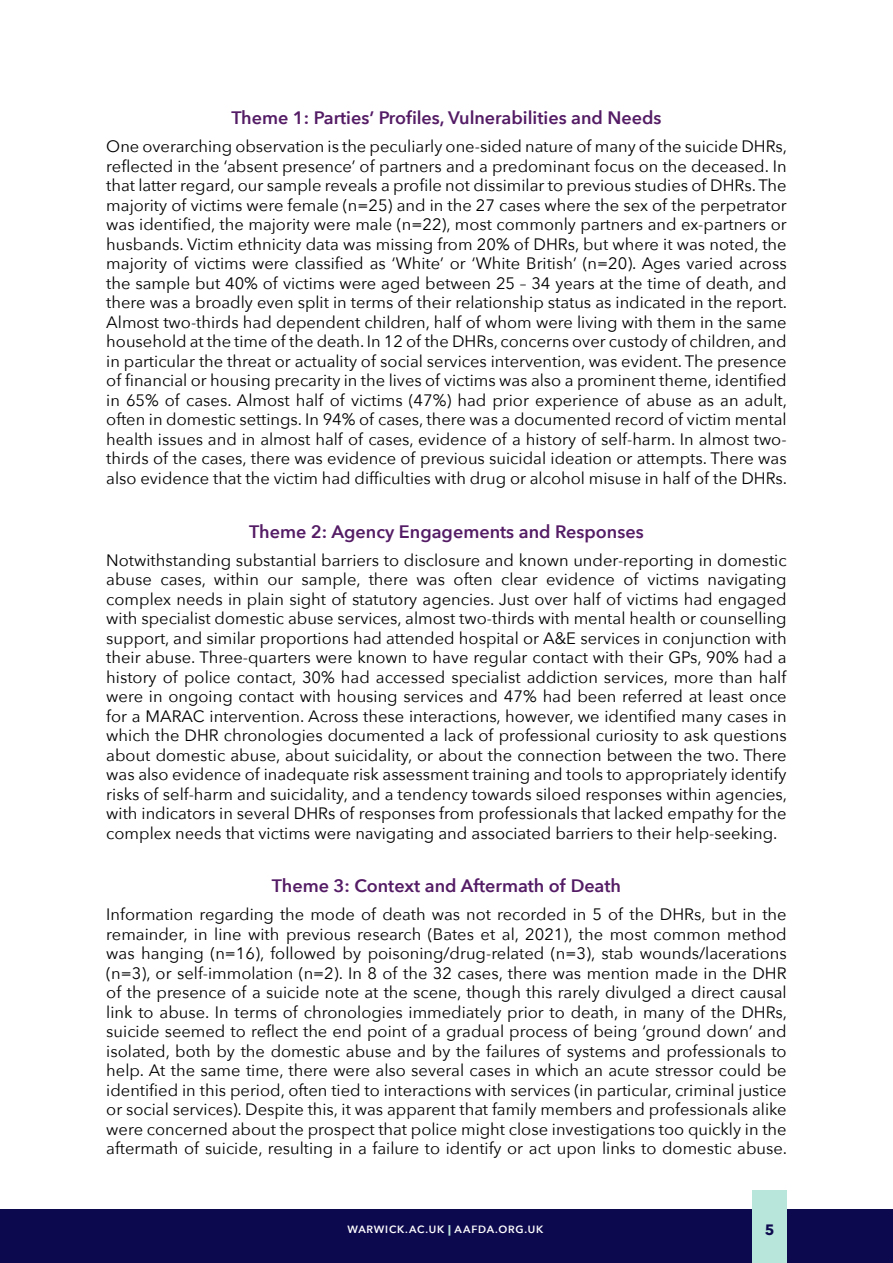
<style>
.page{position:relative;width:893px;height:1263px;background:#fff}
.page>*{position:absolute;margin:0;border:0;box-sizing:border-box;transform-origin:0 0}
.Heading_2{font:600 18px "Avenir Next";color:#541c65}
.t1{font:16.5px/19.5px "Avenir Next";color:#000;text-align:justify}
.t2{font:700 15px "Avenir Next";color:#0d094f}
.t3{font:600 10.5px "Avenir Next";letter-spacing:.075em;color:#fff}
.s1{font-weight:800;color:#b9e6da}
</style>
<div class="page">
<div style="left:0;top:1210px;width:893px;height:53px;background:#0d094f"></div>
<div style="left:753px;top:1191px;width:34px;height:72px;background:#b9e6da"></div>
<p class="Heading_2" style="left:231px;top:103px;width:432px">Theme 1: Parties’ Profiles, Vulnerabilities and Needs</p>
<p class="t1" style="left:106px;top:136px;width:682px">One overarching observation is the peculiarly one-sided nature of many of the suicide DHRs, reflected in the ‘absent presence’ of partners and a predominant focus on the deceased. In that latter regard, our sample reveals a profile not dissimilar to previous studies of DHRs. The majority of victims were female (n=25) and in the 27 cases where the sex of the perpetrator was identified, the majority were male (n=22), most commonly partners and ex-partners or husbands. Victim ethnicity data was missing from 20% of DHRs, but where it was noted, the majority of victims were classified as ‘White’ or ‘White British’ (n=20). Ages varied across the sample but 40% of victims were aged between 25 – 34 years at the time of death, and there was a broadly even split in terms of their relationship status as indicated in the report.<br>Almost two-thirds had dependent children, half of whom were living with them in the same household at the time of the death. In 12 of the DHRs, concerns over custody of children, and in particular the threat or actuality of social services intervention, was evident. The presence of financial or housing precarity in the lives of victims was also a prominent theme, identified in 65% of cases. Almost half of victims (47%) had prior experience of abuse as an adult, often in domestic settings. In 94% of cases, there was a documented record of victim mental health issues and in almost half of cases, evidence of a history of self-harm. In almost two&shy;thirds of the cases, there was evidence of previous suicidal ideation or attempts. There was also evidence that the victim had difficulties with drug or alcohol misuse in half of the DHRs.</p>
<p class="Heading_2" style="left:249px;top:516px;width:396px">Theme 2: Agency Engagements and Responses</p>
<p class="t1" style="left:106px;top:549px;width:682px">Notwithstanding substantial barriers to disclosure and known under-reporting in domestic abuse cases, within our sample, there was often clear evidence of victims navigating complex needs in plain sight of statutory agencies. Just over half of victims had engaged with specialist domestic abuse services, almost two-thirds with mental health or counselling support, and similar proportions had attended hospital or A&amp;E services in conjunction with their abuse. Three-quarters were known to have regular contact with their GPs, 90% had a history of police contact, 30% had accessed specialist addiction services, more than half were in ongoing contact with housing services and 47% had been referred at least once for a MARAC intervention. Across these interactions, however, we identified many cases in which the DHR chronologies documented a lack of professional curiosity to ask questions about domestic abuse, about suicidality, or about the connection between the two. There was also evidence of inadequate risk assessment training and tools to appropriately identify risks of self-harm and suicidality, and a tendency towards siloed responses within agencies, with indicators in several DHRs of responses from professionals that lacked empathy for the complex needs that victims were navigating and associated barriers to their help-seeking.</p>
<p class="Heading_2" style="left:272px;top:871px;width:350px">Theme 3: Context and Aftermath of Death</p>
<p class="t1" style="left:106px;top:904px;width:682px">Information regarding the mode of death was not recorded in 5 of the DHRs, but in the remainder, in line with previous research (Bates et al, 2021), the most common method was hanging (n=16), followed by poisoning/drug-related (n=3), stab wounds/lacerations (n=3), or self-immolation (n=2). In 8 of the 32 cases, there was mention made in the DHR of the presence of a suicide note at the scene, though this rarely divulged a direct causal link to abuse. In terms of chronologies immediately prior to death, in many of the DHRs, suicide seemed to reflect the end point of a gradual process of being ‘ground down’ and isolated, both by the domestic abuse and by the failures of systems and professionals to help. At the same time, there were also several cases in which an acute stressor could be identified in this period, often tied to interactions with services (in particular, criminal justice or social services). Despite this, it was apparent that family members and professionals alike were concerned about the prospect that police might close investigations too quickly in the aftermath of suicide, resulting in a failure to identify or act upon links to domestic abuse.</p>
<p class="t3" style="left:347px;top:1220px;width:197px">WARWICK.AC.UK <span class="s1">|</span> AAFDA.ORG.UK</p>
<p class="t2" style="left:765px;top:1216px;width:11px">5</p>
</div>
